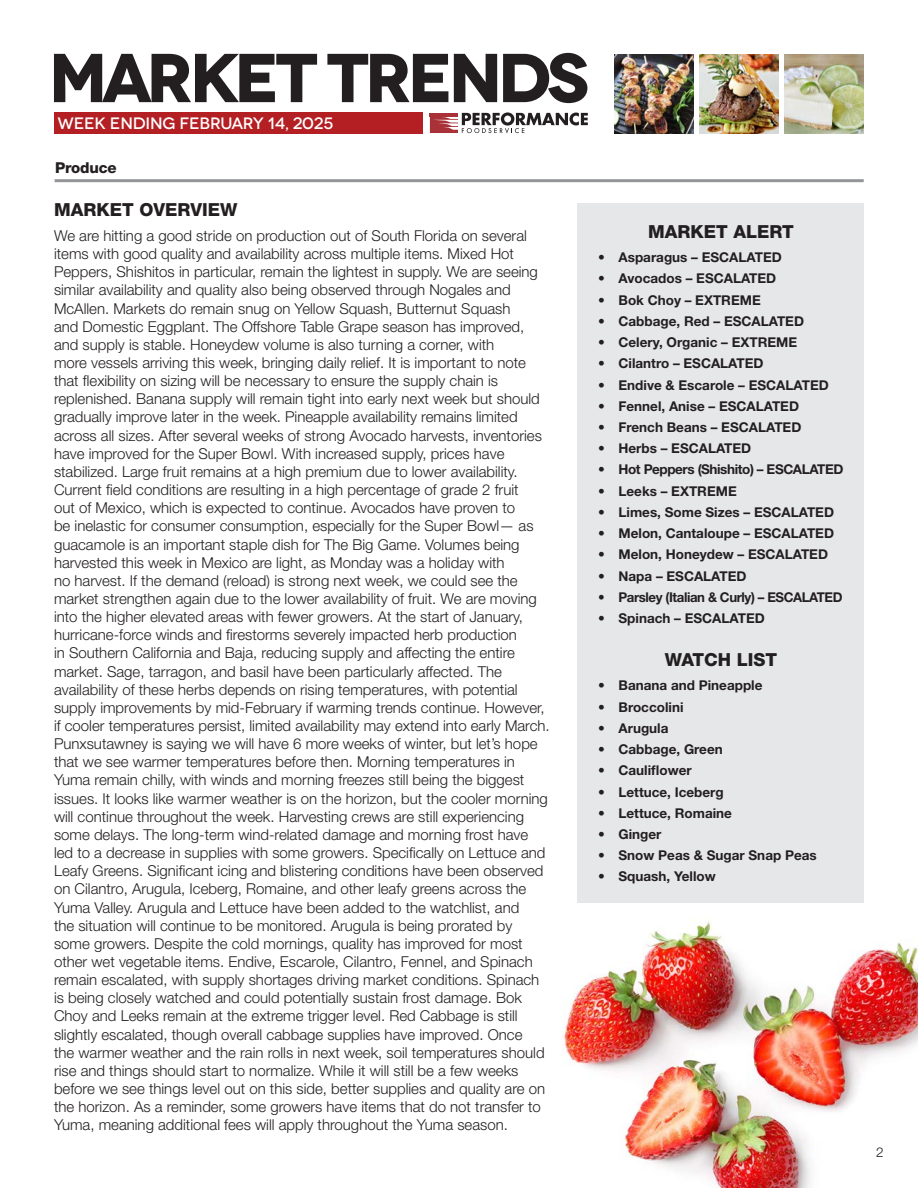
<style>
.page{position:relative;width:918px;height:1188px;background:#fff}
.page>*{position:absolute;margin:0;border:0;box-sizing:border-box;transform-origin:0 0}
.t1{font:700 69px "Novecentowide";letter-spacing:-.07em;color:#231f20}
.Section_Header{font:800 18px "Helvetica Neue LT Std";color:#231f20}
.t2{font:500 16.5px "Novecentowide";letter-spacing:-.01em;color:#fff}
.Body{font:300 15px/18.1px "Helvetica Neue LT Std";color:#231f20}
.t3{font:800 15px "Helvetica Neue LT Std";letter-spacing:-.01em;color:#231f20}
.t4{font:700 13.5px "Helvetica Neue LT Std";color:#231f20}
.t5{font:700 13.5px "Helvetica Neue LT Std";letter-spacing:-.03em;color:#231f20}
.t6{font:300 13.5px "Helvetica Neue LT Std";color:#231f20}
.s1{font-weight:300}
</style>
<div class="page">
<div style="left:55px;top:112px;width:368px;height:21px;background:#b31f23"></div>
<svg style="left:430px;top:112px;width:158px;height:21px"></svg>
<img style="left:614px;top:54px;width:80px;height:79px">
<img style="left:785px;top:54px;width:79px;height:79px">
<img style="left:699px;top:54px;width:80px;height:79px">
<img style="left:562px;top:881px;width:356px;height:307px">
<hr style="left:55px;top:179px;width:809px;height:3px;background:#939598">
<div style="left:578px;top:203px;width:286px;height:700px;background:#e6e7e9"></div>
<h1 class="t1" style="left:49px;top:35px;width:542px">MARKET TRENDS</h1>
<p class="t2" style="left:58px;top:113px;width:277px">WEEK ENDING FEBRUARY 14, 2025</p>
<p class="t3" style="left:55px;top:158px;width:63px">Produce</p>
<p class="Section_Header" style="left:54px;top:199px;width:185px">MARKET OVERVIEW</p>
<p class="Body" style="left:54px;top:226px;width:497px">We are hitting a good stride on production out of South Florida on several items with good quality and availability across multiple items. Mixed Hot Peppers, Shishitos in particular, remain the lightest in supply. We are seeing similar availability and quality also being observed through Nogales and McAllen. Markets do remain snug on Yellow Squash, Butternut Squash<br>and Domestic Eggplant. The Offshore Table Grape season has improved, and supply is stable. Honeydew volume is also turning a corner, with<br>more vessels arriving this week, bringing daily relief. It is important to note that flexibility on sizing will be necessary to ensure the supply chain is replenished. Banana supply will remain tight into early next week but should gradually improve later in the week. Pineapple availability remains limited across all sizes. After several weeks of strong Avocado harvests, inventories have improved for the Super Bowl. With increased supply, prices have stabilized. Large fruit remains at a high premium due to lower availability.<br>Current field conditions are resulting in a high percentage of grade 2 fruit<br>out of Mexico, which is expected to continue. Avocados have proven to<br>be inelastic for consumer consumption, especially for the Super Bowl— as guacamole is an important staple dish for The Big Game. Volumes being harvested this week in Mexico are light, as Monday was a holiday with<br>no harvest. If the demand (reload) is strong next week, we could see the market strengthen again due to the lower availability of fruit. We are moving into the higher elevated areas with fewer growers. At the start of January, hurricane-force winds and firestorms severely impacted herb production<br>in Southern California and Baja, reducing supply and affecting the entire market. Sage, tarragon, and basil have been particularly affected. The availability of these herbs depends on rising temperatures, with potential supply improvements by mid-February if warming trends continue. However, if cooler temperatures persist, limited availability may extend into early March.<br>Punxsutawney is saying we will have 6 more weeks of winter, but let’s hope that we see warmer temperatures before then. Morning temperatures in Yuma remain chilly, with winds and morning freezes still being the biggest issues. It looks like warmer weather is on the horizon, but the cooler morning will continue throughout the week. Harvesting crews are still experiencing some delays. The long-term wind-related damage and morning frost have led to a decrease in supplies with some growers. Specifically on Lettuce and Leafy Greens. Significant icing and blistering conditions have been observed on Cilantro, Arugula, Iceberg, Romaine, and other leafy greens across the Yuma Valley. Arugula and Lettuce have been added to the watchlist, and<br>the situation will continue to be monitored. Arugula is being prorated by some growers. Despite the cold mornings, quality has improved for most other wet vegetable items. Endive, Escarole, Cilantro, Fennel, and Spinach remain escalated, with supply shortages driving market conditions. Spinach is being closely watched and could potentially sustain frost damage. Bok Choy and Leeks remain at the extreme trigger level. Red Cabbage is still slightly escalated, though overall cabbage supplies have improved. Once<br>the warmer weather and the rain rolls in next week, soil temperatures should rise and things should start to normalize. While it will still be a few weeks before we see things level out on this side, better supplies and quality are on the horizon. As a reminder, some growers have items that do not transfer to Yuma, meaning additional fees will apply throughout the Yuma season.</p>
<p class="Section_Header" style="left:648px;top:220px;width:147px">MARKET ALERT</p>
<p class="t4" style="left:598px;top:249px;width:185px"><span class="s1">•</span> Asparagus – ESCALATED</p>
<p class="t4" style="left:598px;top:270px;width:180px"><span class="s1">•</span> Avocados – ESCALATED</p>
<p class="t4" style="left:598px;top:291px;width:164px"><span class="s1">•</span> Bok Choy – EXTREME</p>
<p class="t4" style="left:598px;top:313px;width:207px"><span class="s1">•</span> Cabbage, Red – ESCALATED</p>
<p class="t4" style="left:598px;top:334px;width:200px"><span class="s1">•</span> Celery, Organic – EXTREME</p>
<p class="t4" style="left:598px;top:355px;width:167px"><span class="s1">•</span> Cilantro – ESCALATED</p>
<p class="t4" style="left:598px;top:376px;width:232px"><span class="s1">•</span> Endive &amp; Escarole – ESCALATED</p>
<p class="t4" style="left:598px;top:398px;width:202px"><span class="s1">•</span> Fennel, Anise – ESCALATED</p>
<p class="t4" style="left:598px;top:419px;width:205px"><span class="s1">•</span> French Beans – ESCALATED</p>
<p class="t4" style="left:598px;top:440px;width:155px"><span class="s1">•</span> Herbs – ESCALATED</p>
<p class="t5" style="left:598px;top:461px;width:247px"><span class="s1">•</span> Hot Peppers (Shishito) – ESCALATED</p>
<p class="t4" style="left:598px;top:482px;width:140px"><span class="s1">•</span> Leeks – EXTREME</p>
<p class="t4" style="left:598px;top:504px;width:237px"><span class="s1">•</span> Limes, Some Sizes – ESCALATED</p>
<p class="t4" style="left:598px;top:525px;width:237px"><span class="s1">•</span> Melon, Cantaloupe – ESCALATED</p>
<p class="t4" style="left:598px;top:546px;width:231px"><span class="s1">•</span> Melon, Honeydew – ESCALATED</p>
<p class="t4" style="left:598px;top:567px;width:150px"><span class="s1">•</span> Napa – ESCALATED</p>
<p class="t5" style="left:598px;top:589px;width:246px"><span class="s1">•</span> Parsley (Italian &amp; Curly) – ESCALATED</p>
<p class="t4" style="left:598px;top:610px;width:168px"><span class="s1">•</span> Spinach – ESCALATED</p>
<p class="Section_Header" style="left:665px;top:649px;width:114px">WATCH LIST</p>
<p class="t4" style="left:598px;top:677px;width:166px"><span class="s1">•</span> Banana and Pineapple</p>
<p class="t4" style="left:598px;top:699px;width:87px"><span class="s1">•</span> Broccolini</p>
<p class="t4" style="left:598px;top:720px;width:72px"><span class="s1">•</span> Arugula</p>
<p class="t4" style="left:598px;top:741px;width:126px"><span class="s1">•</span> Cabbage, Green</p>
<p class="t4" style="left:598px;top:762px;width:95px"><span class="s1">•</span> Cauliflower</p>
<p class="t4" style="left:598px;top:783px;width:127px"><span class="s1">•</span> Lettuce, Iceberg</p>
<p class="t4" style="left:598px;top:805px;width:135px"><span class="s1">•</span> Lettuce, Romaine</p>
<p class="t4" style="left:598px;top:826px;width:65px"><span class="s1">•</span> Ginger</p>
<p class="t4" style="left:598px;top:847px;width:220px"><span class="s1">•</span> Snow Peas &amp; Sugar Snap Peas</p>
<p class="t4" style="left:598px;top:868px;width:119px"><span class="s1">•</span> Squash, Yellow</p>
<p class="t6" style="left:876px;top:1144px;width:9px">2</p>
</div>
